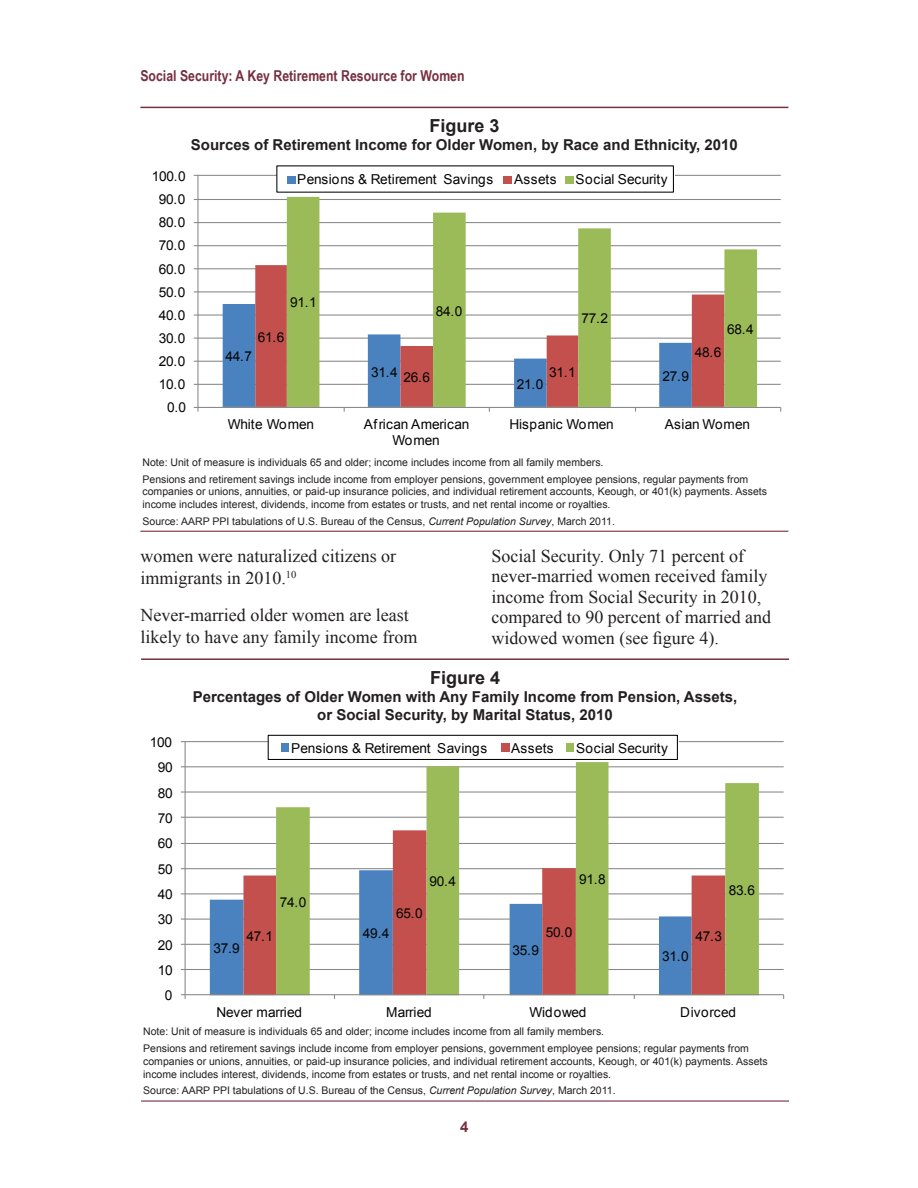
<style>
.page{position:relative;width:918px;height:1188px;background:#fff}
.page>*{position:absolute;margin:0;border:0;box-sizing:border-box;transform-origin:0 0}
.Body{font:18px/20.4px "Times New Roman";color:#231f20}
.t1{font:700 18px "Arial";color:#231f20}
.CaptionTitle2{font:700 15px/18px "Arial";color:#231f20;text-align:center}
.t2{font:700 15px "Arial Narrow";color:#773040}
.t3{font:700 15px "Arial";color:#773040}
.t4{font:13.65px "Arial";letter-spacing:-.02em;color:#040503}
.t5{font:13.65px/15.8px "Arial";letter-spacing:.01em;color:#040503;text-align:center}
.t6{font:13.65px "Arial";letter-spacing:.015em;color:#040503}
.t7{font:13.65px "Arial";letter-spacing:.04em;color:#040503}
.TableSource{font:10.5px/12.6px "Arial";color:#231f20}
.TableSourceLast{font:10.5px "Arial";color:#231f20}
.s1{font-style:italic}
</style>
<div class="page">
<hr style="left:140px;top:107px;width:648px;height:1px;background:#773040">
<hr style="left:140px;top:531px;width:648px;height:1px;background:#773040">
<hr style="left:198px;top:384px;width:583px;height:1px;background:#868686">
<hr style="left:198px;top:361px;width:583px;height:1px;background:#868686">
<hr style="left:198px;top:338px;width:583px;height:1px;background:#868686">
<hr style="left:198px;top:314px;width:583px;height:2px;background:#868686">
<hr style="left:198px;top:291px;width:583px;height:1px;background:#868686">
<hr style="left:198px;top:268px;width:583px;height:1px;background:#868686">
<hr style="left:198px;top:245px;width:583px;height:1px;background:#868686">
<hr style="left:198px;top:222px;width:583px;height:1px;background:#868686">
<hr style="left:198px;top:199px;width:583px;height:1px;background:#868686">
<hr style="left:198px;top:175px;width:583px;height:1px;background:#868686">
<div style="left:223px;top:304px;width:32px;height:103px;background:#4a81bf"></div>
<svg style="left:255px;top:265px;width:32px;height:142px;background:#c3524f"></svg>
<svg style="left:287px;top:197px;width:470px;height:210px"></svg>
<hr style="left:197px;top:175px;width:1px;height:232px;background:#868686">
<hr style="left:198px;top:407px;width:583px;height:1px;background:#868686">
<div style="left:277px;top:166px;width:397px;height:27px;background:#fff"></div>
<div style="left:287px;top:176px;width:8px;height:7px;background:#4a81bf"></div>
<div style="left:504px;top:176px;width:8px;height:7px;background:#c3504d"></div>
<div style="left:566px;top:176px;width:8px;height:7px;background:#9abb58"></div>
<hr style="left:141px;top:658px;width:648px;height:2px;background:#773040">
<hr style="left:141px;top:1100px;width:648px;height:2px;background:#773040">
<hr style="left:185px;top:969px;width:599px;height:1px;background:#868686">
<hr style="left:185px;top:944px;width:599px;height:1px;background:#868686">
<hr style="left:185px;top:919px;width:599px;height:1px;background:#868686">
<hr style="left:185px;top:893px;width:599px;height:1px;background:#868686">
<hr style="left:185px;top:868px;width:599px;height:1px;background:#868686">
<hr style="left:185px;top:843px;width:599px;height:1px;background:#868686">
<hr style="left:185px;top:817px;width:599px;height:1px;background:#868686">
<hr style="left:185px;top:792px;width:599px;height:1px;background:#868686">
<hr style="left:185px;top:766px;width:599px;height:1px;background:#868686">
<hr style="left:185px;top:741px;width:599px;height:1px;background:#868686">
<div style="left:210px;top:893px;width:33px;height:101px;background:#4a81bf"></div>
<svg style="left:243px;top:868px;width:33px;height:126px;background:#c55b58"></svg>
<svg style="left:276px;top:762px;width:483px;height:232px"></svg>
<hr style="left:185px;top:742px;width:1px;height:253px;background:#868686">
<hr style="left:185px;top:994px;width:599px;height:1px;background:#868686">
<svg style="left:181px;top:994px;width:5px;height:5px"></svg>
<div style="left:268px;top:735px;width:410px;height:26px;background:#fff"></div>
<div style="left:268px;top:735px;width:410px;height:25px;border:1px solid #040503"></div>
<div style="left:281px;top:743px;width:8px;height:9px;background:#4a81bf"></div>
<div style="left:501px;top:743px;width:9px;height:9px;background:#c3504d"></div>
<div style="left:566px;top:743px;width:8px;height:9px;background:#9abb58"></div>
<h2 class="t2" style="left:140px;top:64px;width:326px">Social Security: A Key Retirement Resource for Women</h2>
<p class="t1" style="left:429px;top:114px;width:72px">Figure 3</p>
<p class="CaptionTitle2" style="left:191px;top:136px;width:549px">Sources of Retirement Income for Older Women, by Race and Ethnicity, 2010</p>
<h3 class="t4" style="left:152px;top:167px;width:35px">100.0</h3>
<h3 class="t4" style="left:159px;top:190px;width:28px">90.0</h3>
<h3 class="t4" style="left:159px;top:214px;width:28px">80.0</h3>
<h3 class="t4" style="left:159px;top:237px;width:28px">70.0</h3>
<h3 class="t4" style="left:159px;top:260px;width:28px">60.0</h3>
<h3 class="t4" style="left:159px;top:283px;width:28px">50.0</h3>
<h3 class="t4" style="left:159px;top:306px;width:28px">40.0</h3>
<h3 class="t4" style="left:159px;top:329px;width:28px">30.0</h3>
<h3 class="t4" style="left:159px;top:352px;width:28px">20.0</h3>
<h3 class="t4" style="left:159px;top:376px;width:28px">10.0</h3>
<h3 class="t4" style="left:167px;top:399px;width:21px">0.0</h3>
<h3 class="t4" style="left:297px;top:171px;width:198px">Pensions &amp; Retirement Savings</h3>
<h3 class="t4" style="left:514px;top:171px;width:44px">Assets</h3>
<h3 class="t6" style="left:576px;top:171px;width:94px">Social Security</h3>
<h3 class="t4" style="left:290px;top:294px;width:28px">91.1</h3>
<h3 class="t4" style="left:258px;top:328px;width:28px">61.6</h3>
<h3 class="t4" style="left:226px;top:347px;width:28px">44.7</h3>
<h3 class="t4" style="left:436px;top:302px;width:28px">84.0</h3>
<h3 class="t4" style="left:582px;top:310px;width:28px">77.2</h3>
<h3 class="t4" style="left:727px;top:320px;width:28px">68.4</h3>
<h3 class="t4" style="left:695px;top:343px;width:28px">48.6</h3>
<h3 class="t4" style="left:371px;top:363px;width:28px">31.4</h3>
<h3 class="t4" style="left:404px;top:368px;width:28px">26.6</h3>
<h3 class="t4" style="left:549px;top:363px;width:28px">31.1</h3>
<h3 class="t4" style="left:517px;top:375px;width:28px">21.0</h3>
<h3 class="t4" style="left:662px;top:367px;width:28px">27.9</h3>
<h3 class="t4" style="left:228px;top:416px;width:88px">White Women</h3>
<h3 class="t5" style="left:364px;top:417px;width:107px">African American<br>Women</h3>
<h3 class="t5" style="left:510px;top:417px;width:106px">Hispanic Women</h3>
<h3 class="t5" style="left:665px;top:417px;width:87px">Asian Women</h3>
<p class="TableSource" style="left:143px;top:456px;width:462px">Note: Unit of measure is individuals 65 and older; income includes income from all family members.</p>
<p class="TableSource" style="left:143px;top:473px;width:626px">Pensions and retirement savings include income from employer pensions, government employee pensions, regular payments from companies or unions, annuities, or paid-up insurance policies, and individual retirement accounts, Keough, or 401(k) payments. Assets income includes interest, dividends, income from estates or trusts, and net rental income or royalties.</p>
<p class="TableSourceLast" style="left:143px;top:514px;width:474px">Source: AARP PPI tabulations of U.S. Bureau of the Census, <span class="s1">Current Population Survey</span>, March 2011.</p>
<p class="Body" style="left:140px;top:545px;width:257px;line-height:21.9px">women were naturalized citizens or immigrants in 2010.<sup>10</sup></p>
<p class="Body" style="left:140px;top:604px;width:278px;line-height:21.9px">Never-married older women are least likely to have any family income from</p>
<p class="Body" style="left:491px;top:545px;width:281px">Social Security. Only 71 percent of never-married women received family income from Social Security in 2010, compared to 90 percent of married and widowed women (see figure 4).</p>
<h3 class="t4" style="left:150px;top:733px;width:24px">100</h3>
<h3 class="t4" style="left:158px;top:759px;width:16px">90</h3>
<h3 class="t4" style="left:158px;top:784px;width:16px">80</h3>
<h3 class="t4" style="left:158px;top:809px;width:16px">70</h3>
<h3 class="t4" style="left:158px;top:835px;width:16px">60</h3>
<h3 class="t4" style="left:158px;top:860px;width:16px">50</h3>
<h3 class="t4" style="left:158px;top:885px;width:16px">40</h3>
<h3 class="t4" style="left:158px;top:911px;width:16px">30</h3>
<h3 class="t4" style="left:158px;top:936px;width:16px">20</h3>
<h3 class="t4" style="left:158px;top:961px;width:16px">10</h3>
<h3 class="t4" style="left:165px;top:987px;width:9px">0</h3>
<p class="t1" style="left:430px;top:665px;width:72px">Figure 4</p>
<p class="CaptionTitle2" style="left:193px;top:688px;width:546px">Percentages of Older Women with Any Family Income from Pension, Assets, or Social Security, by Marital Status, 2010</p>
<h3 class="t4" style="left:291px;top:739px;width:198px">Pensions &amp; Retirement Savings</h3>
<h3 class="t4" style="left:511px;top:739px;width:44px">Assets</h3>
<h3 class="t6" style="left:576px;top:739px;width:94px">Social Security</h3>
<h3 class="t4" style="left:247px;top:927px;width:28px">47.1</h3>
<h3 class="t4" style="left:213px;top:939px;width:28px">37.9</h3>
<h3 class="t4" style="left:280px;top:893px;width:28px">74.0</h3>
<h3 class="t4" style="left:429px;top:872px;width:28px">90.4</h3>
<h3 class="t4" style="left:579px;top:871px;width:28px">91.8</h3>
<h3 class="t4" style="left:396px;top:905px;width:28px">65.0</h3>
<h3 class="t4" style="left:729px;top:881px;width:28px">83.6</h3>
<h3 class="t4" style="left:363px;top:924px;width:28px">49.4</h3>
<h3 class="t4" style="left:546px;top:924px;width:28px">50.0</h3>
<h3 class="t4" style="left:695px;top:927px;width:28px">47.3</h3>
<h3 class="t4" style="left:513px;top:942px;width:28px">35.9</h3>
<h3 class="t4" style="left:662px;top:948px;width:28px">31.0</h3>
<h3 class="t4" style="left:217px;top:1004px;width:87px">Never married</h3>
<h3 class="t4" style="left:386px;top:1004px;width:47px">Married</h3>
<h3 class="t4" style="left:529px;top:1004px;width:59px">Widowed</h3>
<h3 class="t7" style="left:680px;top:1004px;width:57px">Divorced</h3>
<p class="TableSource" style="left:143px;top:1026px;width:462px">Note: Unit of measure is individuals 65 and older; income includes income from all family members.</p>
<p class="TableSource" style="left:143px;top:1042px;width:626px">Pensions and retirement savings include income from employer pensions, government employee pensions; regular payments from companies or unions, annuities, or paid-up insurance policies, and individual retirement accounts, Keough, or 401(k) payments. Assets income includes interest, dividends, income from estates or trusts, and net rental income or royalties.</p>
<p class="TableSourceLast" style="left:143px;top:1084px;width:474px">Source: AARP PPI tabulations of U.S. Bureau of the Census, <span class="s1">Current Population Survey</span>, March 2011.</p>
<h2 class="t3" style="left:460px;top:1117px;width:10px">4</h2>
</div>
